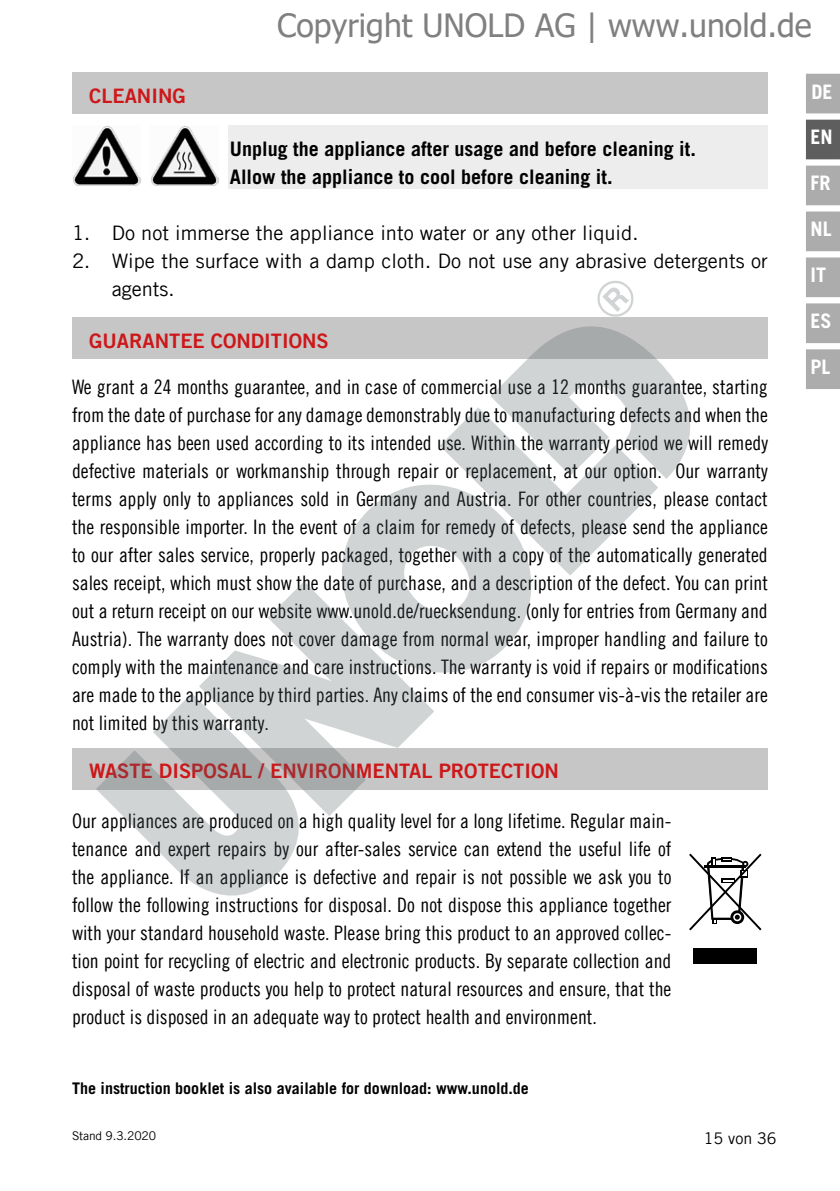
<style>
.page{position:relative;width:840px;height:1191px;background:#fff}
.page>*{position:absolute;margin:0;border:0;box-sizing:border-box;transform-origin:0 0}
.t1{font:32px "Tahoma";color:#808080}
.t2{font:20px/28px "Trade Gothic LT Com Cn 18";color:#000;text-align:justify}
.t3{font:20px/28px "Trade Gothic LT Com";color:#000}
.t4{font:700 20px/28px "Trade Gothic LT Com";color:#000}
.t5{font:20px "Trade Gothic LT Com Bd 2";color:#cd1719}
.t6{font:700 20px "Trade Gothic LT Com";color:#fff}
.t7{font:700 16px "Trade Gothic LT Com";color:#000}
.t8{font:16px "Trade Gothic LT Com";color:#000}
.t9{font:12px "Trade Gothic LT Com";letter-spacing:-.01em;color:#000}
</style>
<div class="page">
<div style="left:805px;top:74px;width:34px;height:39px;background:#acacac"></div>
<div style="left:805px;top:120px;width:34px;height:39px;background:#5f5e5e"></div>
<div style="left:805px;top:166px;width:34px;height:39px;background:#acacac"></div>
<div style="left:805px;top:211px;width:34px;height:40px;background:#acacac;border:2px solid #acacac"></div>
<div style="left:805px;top:257px;width:34px;height:40px;background:#acacac;border:2px solid #acacac"></div>
<div style="left:805px;top:303px;width:34px;height:40px;background:#acacac;border:2px solid #acacac"></div>
<div style="left:805px;top:349px;width:34px;height:40px;background:#acacac;border:2px solid #acacac"></div>
<div style="left:228px;top:125px;width:539px;height:64px;background:#ededed"></div>
<div style="left:72px;top:73px;width:695px;height:41px;background:#c6c6c6"></div>
<img style="left:73px;top:126px;width:67px;height:59px">
<img style="left:151px;top:126px;width:67px;height:59px">
<div style="left:72px;top:317px;width:695px;height:42px;background:#c6c6c6"></div>
<div style="left:72px;top:748px;width:695px;height:41px;background:#c6c6c6"></div>
<svg style="left:689px;top:853px;width:73px;height:78px"></svg>
<div style="left:693px;top:948px;width:63px;height:16px;background:#000"></div>
<svg style="left:530px;top:326px;width:161px;height:153px"></svg>
<svg style="left:440px;top:357px;width:218px;height:219px;fill:#d0d4d5"></svg>
<svg style="left:342px;top:447px;width:226px;height:226px;fill:#d0d4d5"></svg>
<svg style="left:199px;top:581px;width:235px;height:235px;fill:#d0d4d5"></svg>
<svg style="left:96px;top:690px;width:231px;height:206px"></svg>
<svg style="left:597px;top:280px;width:37px;height:37px"></svg>
<h1 class="t1" style="left:277px;top:4px;width:535px">Copyright UNOLD AG | www.unold.de</h1>
<p class="t5" style="left:89px;top:84px;width:98px">CLEANING</p>
<p class="t4" style="left:230px;top:135px;width:467px">Unplug the appliance after usage and before cleaning it.<br>Allow the appliance to cool before cleaning it.</p>
<p class="t3" style="left:72px;top:219px;width:567px">1. Do not immerse the appliance into water or any other liquid.</p>
<p class="t3" style="left:112px;top:247px;width:657px;text-indent:-40px">2. Wipe the surface with a damp cloth. Do not use any abrasive detergents or agents.</p>
<p class="t5" style="left:89px;top:328px;width:241px">GUARANTEE CONDITIONS</p>
<p class="t2" style="left:72px;top:373px;width:697px">We grant a 24 months guarantee, and in case of commercial use a 12 months guarantee, starting from the date of purchase for any damage demonstrably due to manufacturing defects and when the appliance has been used according to its intended use. Within the warranty period we will remedy defective materials or workmanship through repair or replacement, at our option. Our warranty terms apply only to appliances sold in Germany and Austria. For other countries, please contact the responsible importer. In the event of a claim for remedy of defects, please send the appliance to our after sales service, properly packaged, together with a copy of the automatically generated sales receipt, which must show the date of purchase, and a description of the defect. You can print out a return receipt on our website www.unold.de/ruecksendung. (only for entries from Germany and Austria). The warranty does not cover damage from normal wear, improper handling and failure to comply with the maintenance and care instructions. The warranty is void if repairs or modifications are made to the appliance by third parties. Any claims of the end consumer vis-à-vis the retailer are not limited by this warranty.</p>
<p class="t5" style="left:89px;top:759px;width:471px">WASTE DISPOSAL / ENVIRONMENTAL PROTECTION</p>
<p class="t2" style="left:72px;top:807px;width:600px">Our appliances are produced on a high quality level for a long lifetime. Regular main&shy;tenance and expert repairs by our after-sales service can extend the useful life of the appliance. If an appliance is defective and repair is not possible we ask you to follow the following instructions for disposal. Do not dispose this appliance together with your standard household waste. Please bring this product to an approved collec&shy;tion point for recycling of electric and electronic products. By separate collection and disposal of waste products you help to protect natural resources and ensure, that the product is disposed in an adequate way to protect health and environment.</p>
<p class="t7" style="left:72px;top:1078px;width:458px">The instruction booklet is also available for download: www.unold.de</p>
<p class="t9" style="left:72px;top:1128px;width:85px">Stand 9.3.2020</p>
<p class="t8" style="left:703px;top:1128px;width:74px">15 von 36</p>
<p class="t6" style="left:811px;top:80px;width:23px">DE</p>
<p class="t6" style="left:810px;top:125px;width:24px">EN</p>
<p class="t6" style="left:810px;top:171px;width:21px">FR</p>
<p class="t6" style="left:810px;top:217px;width:23px">NL</p>
<p class="t6" style="left:810px;top:262px;width:17px">IT</p>
<p class="t6" style="left:810px;top:308px;width:23px">ES</p>
<p class="t6" style="left:810px;top:354px;width:21px">PL</p>
</div>
